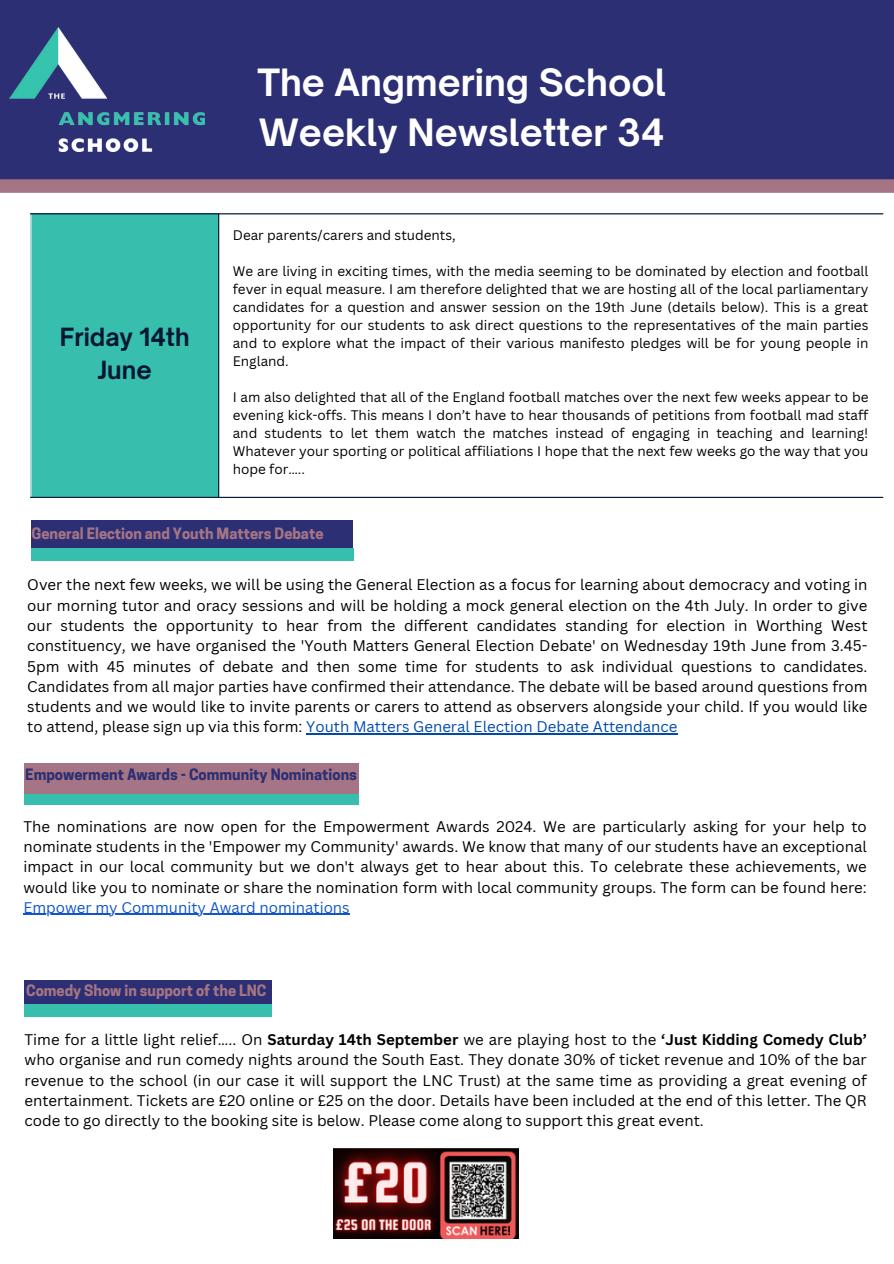
<style>
.page{position:relative;width:894px;height:1264px;background:#fff}
.page>*{position:absolute;margin:0;border:0;box-sizing:border-box;transform-origin:0 0}
.t1{font:700 36px/49.5px "Open Sauce One";color:#fff}
.t2{font:700 24px/32.7px "Open Sauce One";color:#001632;text-align:center}
.t3{font:15px/20.2px "Canva Sans";color:#000;text-align:justify}
.t4{font:15px "Canva Sans";color:#15c}
.t5{font:700 14.7px "Cooper Hewitt";color:#a67585}
.t6{font:700 14.7px "Cooper Hewitt";color:#2c2f73}
.t7{font:13.5px/18px "Canva Sans";color:#000;text-align:justify}
.s1{color:#004aad}
.s2{font-weight:700}
</style>
<div class="page">
<div style="left:0;top:0;width:893px;height:181px;background:#2c2f73"></div>
<img style="left:10px;top:27px;width:194px;height:124px">
<div style="left:0;top:179px;width:893px;height:14px;background:#a67585"></div>
<div style="left:31px;top:213px;width:188px;height:284px;background:#38bead"></div>
<hr style="left:218px;top:214px;width:1px;height:283px;background:#001632">
<hr style="left:30px;top:213px;width:852px;height:1px;background:#001632">
<hr style="left:30px;top:497px;width:852px;height:1px;background:#001632">
<div style="left:25px;top:979px;width:247px;height:28px;background:#2c2f73"></div>
<div style="left:25px;top:1003px;width:247px;height:13px;background:#38bead"></div>
<div style="left:25px;top:786px;width:334px;height:18px;background:#38bead"></div>
<div style="left:25px;top:763px;width:334px;height:30px;background:#a67585"></div>
<img style="left:333px;top:1148px;width:185px;height:90px">
<div style="left:31px;top:520px;width:322px;height:30px;background:#2c2f73"></div>
<div style="left:31px;top:548px;width:322px;height:12px;background:#38bead"></div>
<hr style="left:306px;top:733px;width:371px;height:1px;background:#004aad">
<hr style="left:23px;top:913px;width:326px;height:2px;background:#15c">
<h1 class="t2" style="left:60px;top:320px;width:131px">Friday 14th<br>June</h1>
<h2 class="t1" style="left:257px;top:58px;width:410px">The Angmering School<br>Weekly Newsletter 34</h2>
<p class="t7" style="left:233px;top:226px;width:224px">Dear parents/carers and students,</p>
<p class="t7" style="left:233px;top:262px;width:637px">We are living in exciting times, with the media seeming to be dominated by election and football fever in equal measure. I am therefore delighted that we are hosting all of the local parliamentary candidates for a question and answer session on the 19th June (details below). This is a great opportunity for our students to ask direct questions to the representatives of the main parties and to explore what the impact of their various manifesto pledges will be for young people in England.</p>
<p class="t7" style="left:233px;top:388px;width:637px">I am also delighted that all of the England football matches over the next few weeks appear to be evening kick-offs. This means I don’t have to hear thousands of petitions from football mad staff and students to let them watch the matches instead of engaging in teaching and learning!<br>Whatever your sporting or political affiliations I hope that the next few weeks go the way that you hope for…..</p>
<h2 class="t5" style="left:31px;top:528px;width:293px">General Election and Youth Matters Debate</h2>
<p class="t3" style="left:27px;top:574px;width:841px">Over the next few weeks, we will be using the General Election as a focus for learning about democracy and voting in our morning tutor and oracy sessions and will be holding a mock general election on the 4th July. In order to give our students the opportunity to hear from the different candidates standing for election in Worthing West constituency, we have organised the 'Youth Matters General Election Debate' on Wednesday 19th June from 3.45- 5pm with 45 minutes of debate and then some time for students to ask individual questions to candidates.<br>Candidates from all major parties have confirmed their attendance. The debate will be based around questions from students and we would like to invite parents or carers to attend as observers alongside your child. If you would like to attend, please sign up via this form: <span class="s1">Youth Matters General Election Debate Attendance</span></p>
<h2 class="t6" style="left:25px;top:769px;width:333px">Empowerment Awards - Community Nominations</h2>
<p class="t3" style="left:23px;top:815px;width:844px">The nominations are now open for the Empowerment Awards 2024. We are particularly asking for your help to nominate students in the 'Empower my Community' awards. We know that many of our students have an exceptional impact in our local community but we don't always get to hear about this. To celebrate these achievements, we would like you to nominate or share the nomination form with local community groups. The form can be found here:</p>
<p class="t4" style="left:23px;top:896px;width:327px">Empower my Community Award nominations</p>
<p class="t5" style="left:26px;top:984px;width:242px">Comedy Show in support of the LNC</p>
<p class="t3" style="left:25px;top:1029px;width:843px">Time for a little light relief….. On <span class="s2">Saturday 14th September</span> we are playing host to the <span class="s2">‘Just Kidding Comedy Club’ </span>who organise and run comedy nights around the South East. They donate 30% of ticket revenue and 10% of the bar revenue to the school (in our case it will support the LNC Trust) at the same time as providing a great evening of entertainment. Tickets are £20 online or £25 on the door. Details have been included at the end of this letter. The QR code to go directly to the booking site is below. Please come along to support this great event.</p>
</div>
